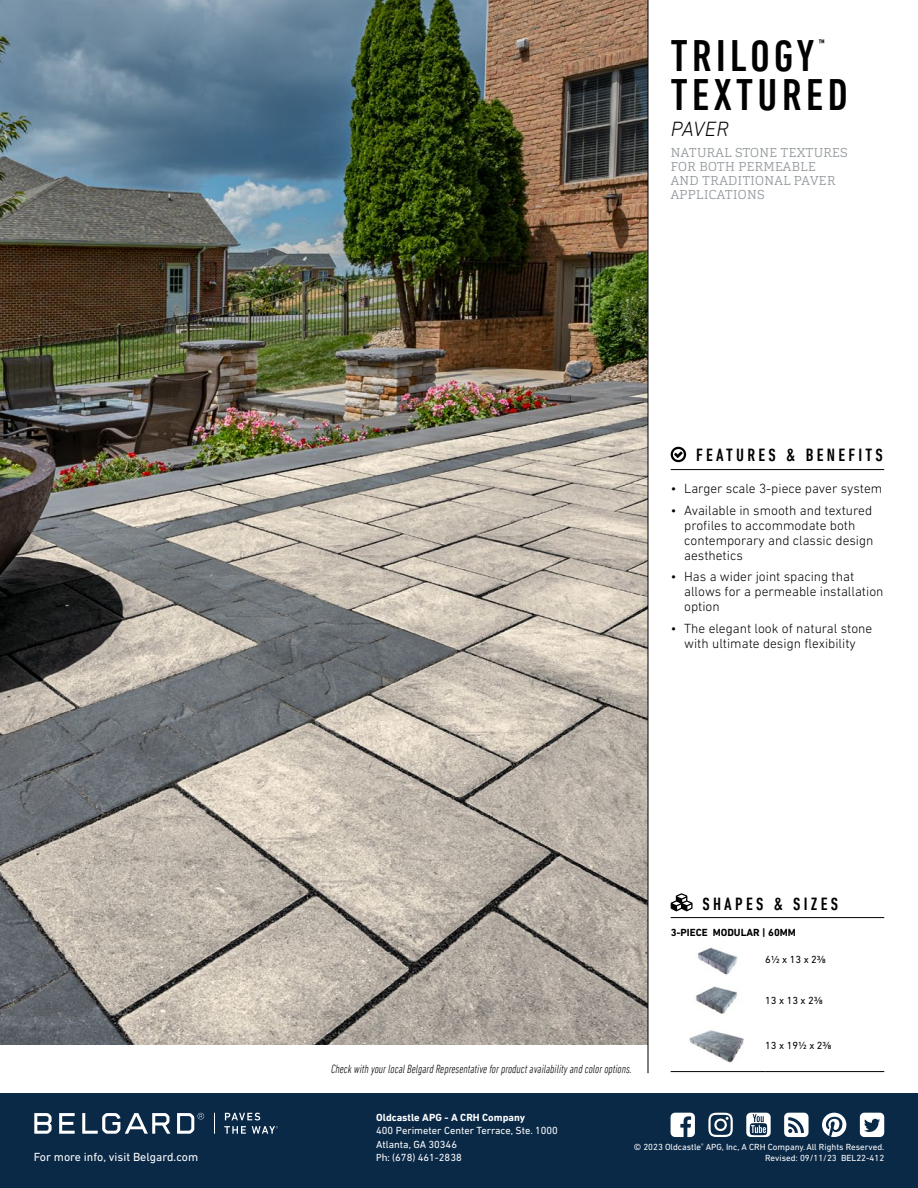
<style>
.page{position:relative;width:918px;height:1188px;background:#fff}
.page>*{position:absolute;margin:0;border:0;box-sizing:border-box;transform-origin:0 0}
.t1{font:500 condensed 45px "DIN Next LT Pro";letter-spacing:.1em;color:#000}
.t2{font:italic 300 21px "DIN Next LT Pro";letter-spacing:-.005em;color:#000}
.t3{font:500 condensed 18px "DIN Next LT Pro";letter-spacing:.18em;color:#000}
.t4{font:300 13.5px/15px "DIN Next LT Pro";color:#000}
.t5{font:300 12.75px/14.2px "Cargan";letter-spacing:.02em;color:#959b9f}
.t6{font:italic 300 condensed 12px "DIN Next LT Pro";color:#000}
.t7{font:12px "DIN Next LT Pro";color:#fff}
.t8{font:10.5px/13.5px "DIN Next LT Pro";color:#fff}
.t9{font:10.5px "DIN Next LT Pro";color:#000}
.t10{font:700 10.5px "DIN Next LT Pro";color:#fff}
.t11{font:700 10.5px "DIN Next LT Pro";color:#000}
.t12{font:500 condensed 9.6px "DIN Next LT Pro";color:#000}
.t13{font:9px "DIN Next LT Pro";color:#fff}
.s1{font-family:"Myriad Pro"}
</style>
<div class="page">
<div style="left:0;top:1094px;width:918px;height:94px;background:#0a2947"></div>
<hr style="left:671px;top:469px;width:213px;height:1px;background:#000">
<svg style="left:671px;top:447px;width:15px;height:15px"></svg>
<img style="left:0;top:0;width:648px;height:1045px">
<hr style="left:671px;top:917px;width:213px;height:1px;background:#000">
<svg style="left:671px;top:893px;width:22px;height:18px"></svg>
<hr style="left:671px;top:1071px;width:94px;height:1px;background:#000">
<hr style="left:765px;top:1071px;width:119px;height:1px;background:#000">
<img style="left:698px;top:947px;width:40px;height:28px">
<img style="left:695px;top:986px;width:42px;height:28px">
<img style="left:689px;top:1030px;width:55px;height:33px">
<hr style="left:648px;top:0;width:1px;height:1073px;background:#000">
<svg style="left:225px;top:1113px;width:35px;height:7px"></svg>
<svg style="left:224px;top:1126px;width:22px;height:8px"></svg>
<svg style="left:34px;top:1113px;width:18px;height:21px"></svg>
<svg style="left:59px;top:1113px;width:16px;height:21px"></svg>
<svg style="left:82px;top:1113px;width:88px;height:21px"></svg>
<svg style="left:177px;top:1113px;width:27px;height:21px"></svg>
<svg style="left:214px;top:1113px;width:1px;height:21px"></svg>
<svg style="left:252px;top:1126px;width:26px;height:8px"></svg>
<svg style="left:822px;top:1113px;width:24px;height:24px"></svg>
<svg style="left:708px;top:1113px;width:25px;height:24px"></svg>
<svg style="left:671px;top:1113px;width:24px;height:24px"></svg>
<svg style="left:860px;top:1113px;width:24px;height:24px"></svg>
<svg style="left:746px;top:1113px;width:25px;height:24px"></svg>
<svg style="left:784px;top:1113px;width:25px;height:24px"></svg>
<p class="t7" style="left:34px;top:1150px;width:166px">For more info, visit Belgard.com</p>
<h1 class="t1" style="left:671px;top:31px;width:145px">TRILOGY</h1>
<p class="t12" style="left:819px;top:37px;width:8px">™</p>
<h1 class="t1" style="left:671px;top:70px;width:179px">TEXTURED</h1>
<h2 class="t2" style="left:671px;top:116px;width:60px">PAVER</h2>
<p class="t5" style="left:671px;top:145px;width:178px">NATURAL STONE TEXTURES<br>FOR BOTH PERMEABLE<br>AND TRADITIONAL PAVER<br>APPLICATIONS</p>
<h3 class="t3" style="left:696px;top:445px;width:188px">FEATURES &amp; BENEFITS</h3>
<p class="t4" style="left:671px;top:481px;width:213px">• Larger scale 3-piece paver system</p>
<p class="t4" style="left:684px;top:502px;width:191px;text-indent:-14px">• Available in smooth and textured profiles to accommodate both contemporary and classic design aesthetics</p>
<p class="t4" style="left:684px;top:569px;width:201px;text-indent:-14px">• Has a wider joint spacing that allows for a permeable installation option</p>
<p class="t4" style="left:671px;top:621px;width:203px;text-align:center">• The elegant look of natural stone with ultimate design flexibility</p>
<p class="t6" style="left:331px;top:1062px;width:302px">Check with your local Belgard Representative for product availability and color options.</p>
<h3 class="t3" style="left:703px;top:894px;width:137px">SHAPES &amp; SIZES</h3>
<p class="t11" style="left:671px;top:926px;width:127px">3-PIECE MODULAR | 60MM</p>
<p class="t9" style="left:765px;top:954px;width:62px">61⁄2 x 13 x 23/8</p>
<p class="t9" style="left:765px;top:995px;width:59px">13 x 13 x 23/8</p>
<p class="t9" style="left:765px;top:1039px;width:68px">13 x 191⁄2 x 23/8</p>
<p class="t10" style="left:376px;top:1111px;width:150px">Oldcastle APG - A CRH Company</p>
<p class="t8" style="left:376px;top:1124px;width:183px">400 Perimeter Center Terrace, Ste. 1000<br>Atlanta, GA 30346<br><span class="s1">Ph:</span> (678) 461-2838</p>
<p class="t13" style="left:634px;top:1142px;width:252px">© 2023 Oldcastle<sup>®</sup> APG, Inc, A CRH Company.All Rights Reserved.</p>
<p class="t13" style="left:765px;top:1153px;width:121px">Revised: 09/11/23 BEL22-412</p>
</div>
